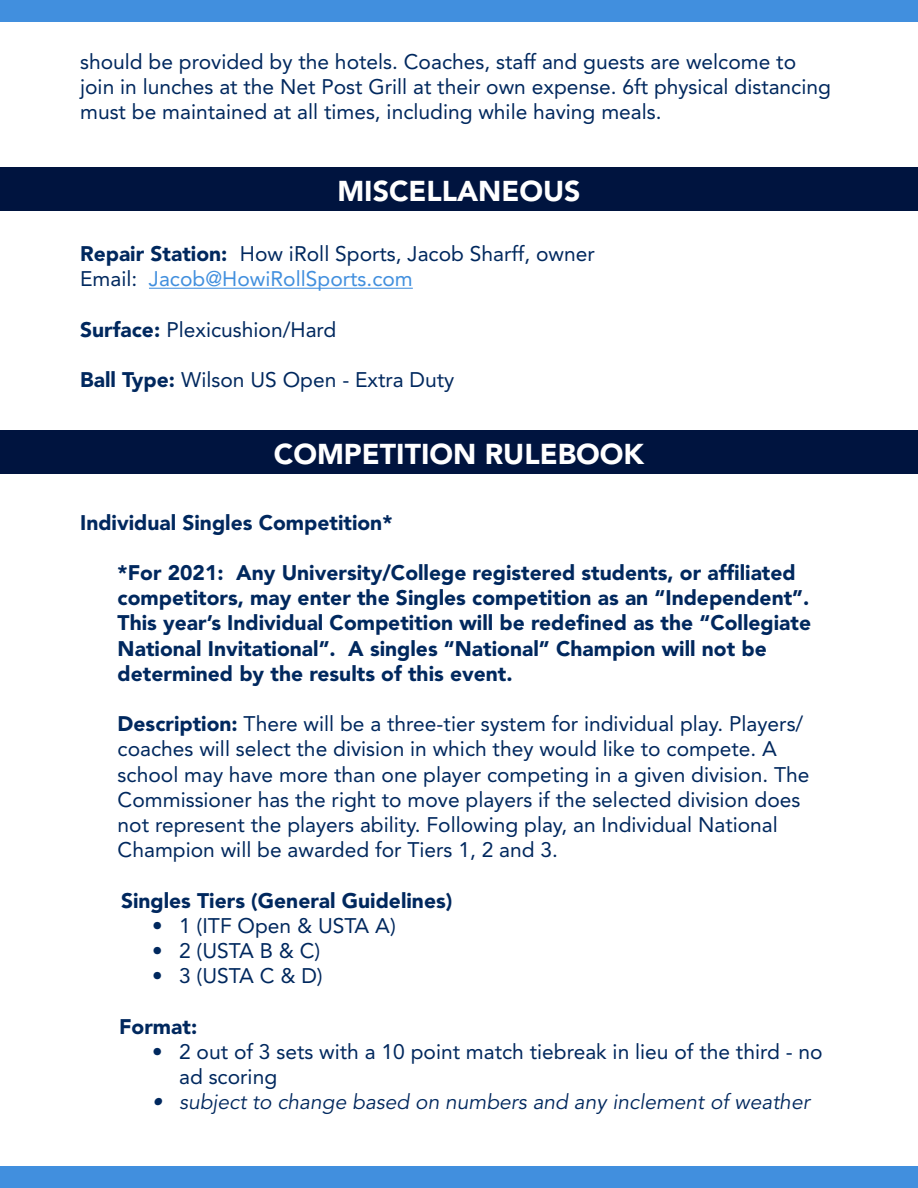
<style>
.page{position:relative;width:918px;height:1188px;background:#fff}
.page>*{position:absolute;margin:0;border:0;box-sizing:border-box;transform-origin:0 0}
.t1{font:900 28.5px "Avenir";color:#fff}
.t2{font:21px/25.2px "Avenir";color:#00285e}
.t3{font:900 21px/25.2px "Avenir";color:#00285e}
.t4{font:italic 21px "Avenir";color:#00285e}
.s1{font-weight:900}
.s2{color:#418fde}
</style>
<div class="page">
<div style="left:0;top:1166px;width:918px;height:22px;background:#418fde"></div>
<div style="left:0;top:0;width:918px;height:22px;background:#418fde"></div>
<div style="left:0;top:168px;width:918px;height:43px;background:#00143f"></div>
<div style="left:0;top:430px;width:918px;height:44px;background:#00143f"></div>
<hr style="left:149px;top:288px;width:264px;height:1px;background:#418fde">
<p class="t2" style="left:80px;top:49px;width:752px">should be provided by the hotels. Coaches, staff and guests are welcome to join in lunches at the Net Post Grill at their own expense. 6ft physical distancing must be maintained at all times, including while having meals.</p>
<h1 class="t1" style="left:337px;top:174px;width:245px">MISCELLANEOUS</h1>
<p class="t2" style="left:80px;top:241px;width:516px"><span class="s1">Repair Station:</span> How iRoll Sports, Jacob Sharff, owner<br>Email: <span class="s2">Jacob@HowiRollSports.com</span></p>
<p class="t2" style="left:80px;top:317px;width:258px"><span class="s1">Surface:</span> Plexicushion/Hard</p>
<p class="t2" style="left:80px;top:367px;width:376px"><span class="s1">Ball Type:</span> Wilson US Open - Extra Duty</p>
<h1 class="t1" style="left:274px;top:436px;width:372px">COMPETITION RULEBOOK</h1>
<p class="t3" style="left:80px;top:510px;width:314px">Individual Singles Competition*</p>
<p class="t3" style="left:118px;top:560px;width:695px">*For 2021: Any University/College registered students, or affiliated competitors, may enter the Singles competition as an “Independent”.<br>This year’s Individual Competition will be redefined as the “Collegiate National Invitational”. A singles “National” Champion will not be determined by the results of this event.</p>
<p class="t2" style="left:118px;top:711px;width:693px"><span class="s1">Description:</span> There will be a three-tier system for individual play. Players/ coaches will select the division in which they would like to compete. A school may have more than one player competing in a given division. The Commissioner has the right to move players if the selected division does not represent the players ability. Following play, an Individual National Champion will be awarded for Tiers 1, 2 and 3.</p>
<p class="t3" style="left:121px;top:888px;width:333px">Singles Tiers (General Guidelines)</p>
<p class="t2" style="left:152px;top:913px;width:245px">• 1 (ITF Open &amp; USTA A)</p>
<p class="t2" style="left:152px;top:938px;width:170px">• 2 (USTA B &amp; C)</p>
<p class="t2" style="left:152px;top:963px;width:172px">• 3 (USTA C &amp; D)</p>
<p class="t3" style="left:119px;top:1014px;width:80px">Format:</p>
<p class="t2" style="left:179px;top:1039px;width:645px;text-indent:-27px">• 2 out of 3 sets with a 10 point match tiebreak in lieu of the third - no ad scoring</p>
<p class="t4" style="left:152px;top:1090px;width:659px">• subject to change based on numbers and any inclement of weather</p>
</div>
